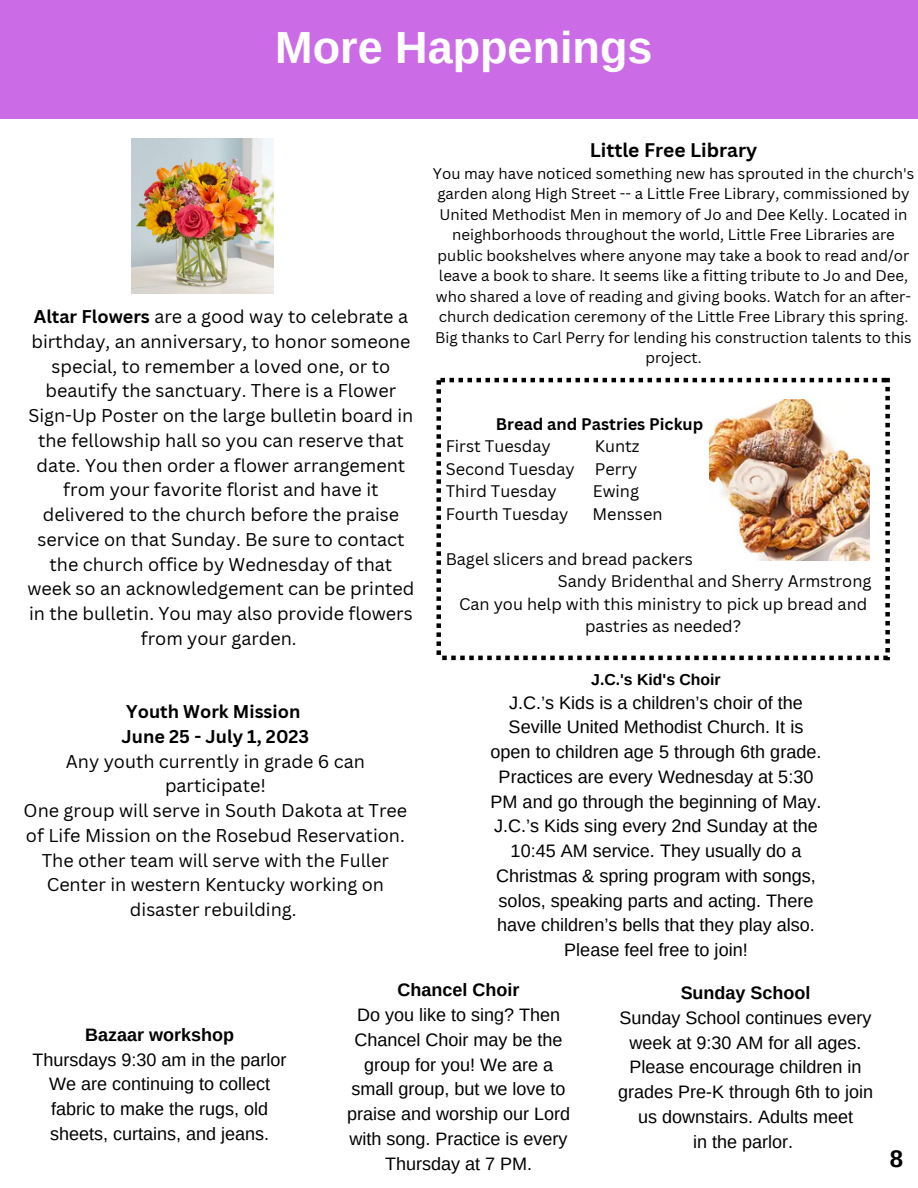
<style>
.page{position:relative;width:918px;height:1188px;background:#fff}
.page>*{position:absolute;margin:0;border:0;box-sizing:border-box;transform-origin:0 0}
.t1{font:700 45px "Arimo";color:#fff}
.t2{font:700 24px "Arimo";color:#000}
.t3{font:700 19.2px "Canva Sans";color:#000}
.t4{font:18px/24.8px "Arimo";color:#000;text-align:center}
.t5{font:18px/24.8px "Canva Sans";color:#000;text-align:center}
.t6{font:700 18px "Arimo";color:#000}
.t7{font:700 18px/24.8px "Canva Sans";color:#000}
.t8{font:16.35px/22.5px "Canva Sans";color:#000}
.t9{font:700 16.35px "Canva Sans";color:#000}
.t10{font:700 15.75px "Arimo";color:#000}
.t11{font:15px/20.5px "Canva Sans";color:#000;text-align:center}
.s1{font-weight:700}
</style>
<div class="page">
<div style="left:0;top:0;width:918px;height:119px;background:#cb6ce6"></div>
<svg style="left:436px;top:378px;width:454px;height:282px"></svg>
<img style="left:132px;top:139px;width:141px;height:155px">
<h1 class="t1" style="left:275px;top:22px;width:379px">More Happenings</h1>
<p class="t5" style="left:27px;top:304px;width:389px"><span class="s1">Altar Flowers</span> are a good way to celebrate a birthday, an anniversary, to honor someone special, to remember a loved one, or to beautify the sanctuary. There is a Flower Sign-Up Poster on the large bulletin board in the fellowship hall so you can reserve that date. You then order a flower arrangement from your favorite florist and have it delivered to the church before the praise service on that Sunday. Be sure to contact the church office by Wednesday of that week so an acknowledgement can be printed in the bulletin. You may also provide flowers from your garden.</p>
<p class="t7" style="left:122px;top:699px;width:189px">Youth Work Mission<br>June 25 - July 1, 2023</p>
<p class="t5" style="left:24px;top:748px;width:385px">Any youth currently in grade 6 can participate!<br>One group will serve in South Dakota at Tree of Life Mission on the Rosebud Reservation.<br>The other team will serve with the Fuller Center in western Kentucky working on disaster rebuilding.</p>
<p class="t3" style="left:590px;top:136px;width:169px">Little Free Library</p>
<p class="t11" style="left:433px;top:163px;width:483px">You may have noticed something new has sprouted in the church's garden along High Street -- a Little Free Library, commissioned by United Methodist Men in memory of Jo and Dee Kelly. Located in neighborhoods throughout the world, Little Free Libraries are public bookshelves where anyone may take a book to read and/or leave a book to share. It seems like a fitting tribute to Jo and Dee, who shared a love of reading and giving books. Watch for an after&shy;church dedication ceremony of the Little Free Library this spring.<br>Big thanks to Carl Perry for lending his construction talents to this project.</p>
<p class="t9" style="left:496px;top:412px;width:209px">Bread and Pastries Pickup</p>
<p class="t8" style="left:446px;top:435px;width:107px">First Tuesday</p>
<p class="t8" style="left:446px;top:435px;width:195px;text-indent:149px">Kuntz<br>Second Tuesday Perry<br>Third Tuesday</p>
<p class="t8" style="left:593px;top:480px;width:48px">Ewing</p>
<p class="t8" style="left:446px;top:502px;width:124px">Fourth Tuesday</p>
<p class="t8" style="left:593px;top:502px;width:72px">Menssen</p>
<p class="t8" style="left:446px;top:547px;width:249px">Bagel slicers and bread packers</p>
<p class="t8" style="left:558px;top:570px;width:315px">Sandy Bridenthal and Sherry Armstrong</p>
<p class="t8" style="left:459px;top:592px;width:410px">Can you help with this ministry to pick up bread and</p>
<p class="t8" style="left:585px;top:615px;width:158px">pastries as needed?</p>
<p class="t10" style="left:591px;top:671px;width:131px">J.C.'s Kid's Choir</p>
<p class="t4" style="left:491px;top:690px;width:332px">J.C.’s Kids is a children’s choir of the Seville United Methodist Church. It is open to children age 5 through 6th grade.<br>Practices are every Wednesday at 5:30<br>PM and go through the beginning of May.<br>J.C.’s Kids sing every 2nd Sunday at the 10:45 AM service. They usually do a Christmas &amp; spring program with songs, solos, speaking parts and acting. There have children’s bells that they play also.<br>Please feel free to join!</p>
<p class="t6" style="left:85px;top:1025px;width:150px">Bazaar workshop</p>
<p class="t4" style="left:33px;top:1047px;width:255px">Thursdays 9:30 am in the parlor<br>We are continuing to collect fabric to make the rugs, old sheets, curtains, and jeans.</p>
<p class="t6" style="left:398px;top:980px;width:123px">Chancel Choir</p>
<p class="t4" style="left:347px;top:1002px;width:225px">Do you like to sing? Then<br>Chancel Choir may be the group for you! We are a small group, but we love to praise and worship our Lord with song. Practice is every<br>Thursday at 7 PM.</p>
<p class="t6" style="left:681px;top:983px;width:131px">Sunday School</p>
<p class="t4" style="left:618px;top:1005px;width:256px">Sunday School continues every week at 9:30 AM for all ages.<br>Please encourage children in grades Pre-K through 6th to join us downstairs. Adults meet<br>in the parlor.</p>
<h2 class="t2" style="left:890px;top:1146px;width:15px">8</h2>
</div>
